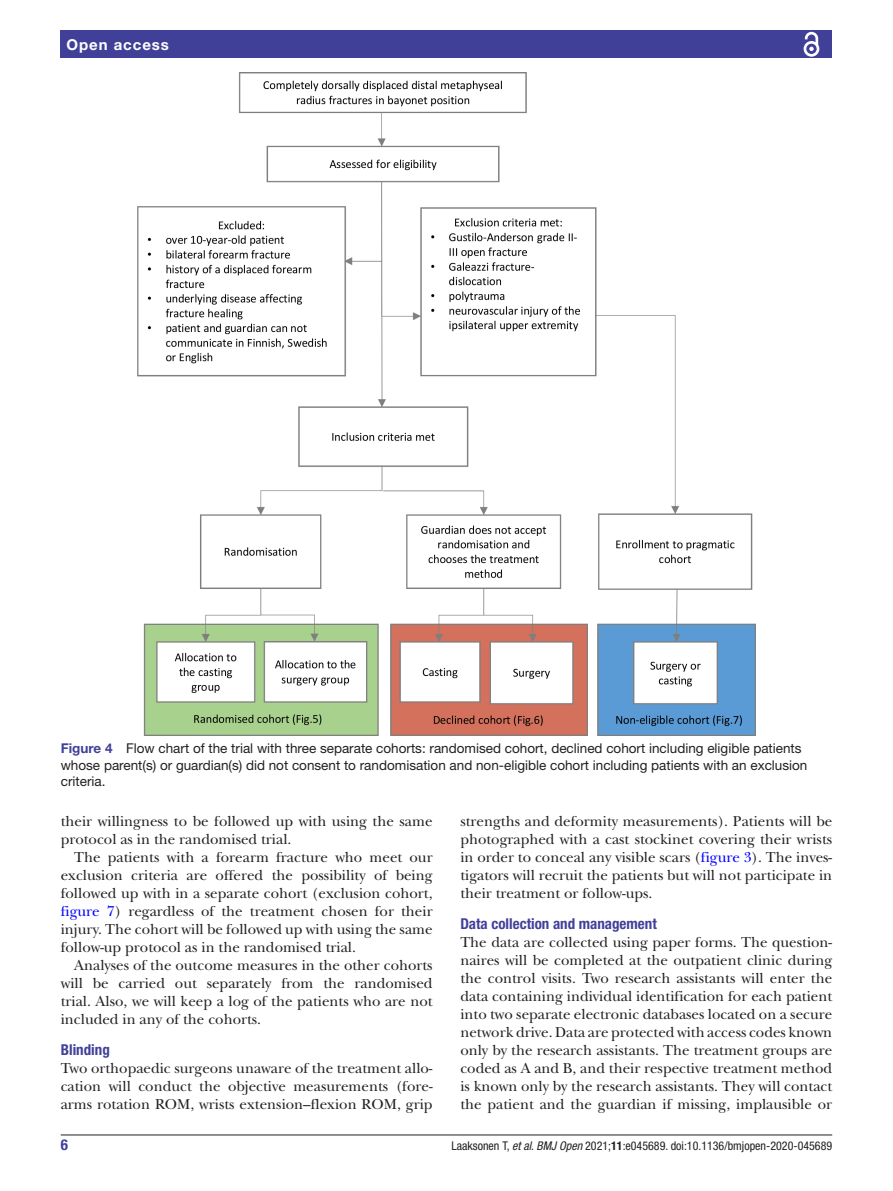
<style>
.page{position:relative;width:893px;height:1191px;background:#fff}
.page>*{position:absolute;margin:0;border:0;box-sizing:border-box;transform-origin:0 0}
.t1{font:15px/18px "New Baskerville";color:#231f20;text-align:justify}
.t2{font:700 condensed 15px "Helvetica Neue LT Std";color:#414099}
.t3{font:700 15px "Helvetica Neue LT Std";letter-spacing:.065em;color:#fff}
.t4{font:13.5px/16.2px "Helvetica Neue LT Std";color:#231f20}
.t5{font:condensed 12px "Helvetica Neue LT Std";color:#231f20}
.s1{font-weight:700;color:#414099}
.s2{color:#00f}
.s3{font-style:italic}
.s4{font-weight:700}
</style>
<div class="page">
<hr style="left:61px;top:1134px;width:771px;height:1px;background:#231f20">
<div style="left:61px;top:31px;width:771px;height:27px;background:#414099"></div>
<svg style="left:803px;top:31px;width:17px;height:26px"></svg>
<img style="left:138px;top:73px;width:617px;height:662px">
<p class="t3" style="left:66px;top:35px;width:104px">Open access</p>
<p class="t4" style="left:61px;top:740px;width:748px"><span class="s1">Figure 4</span> Flow chart of the trial with three separate cohorts: randomised cohort, declined cohort including eligible patients whose parent(s) or guardian(s) did not consent to randomisation and non-eligible cohort including patients with an exclusion criteria.</p>
<p class="t1" style="left:61px;top:812px;width:373px">their willingness to be followed up with using the same protocol as in the randomised trial.</p>
<p class="t1" style="left:61px;top:848px;width:373px;text-indent:14px">The patients with a forearm fracture who meet our exclusion criteria are offered the possibility of being followed up with in a separate cohort (exclusion cohort, <span class="s2">figure 7</span>) regardless of the treatment chosen for their injury. The cohort will be followed up with using the same follow-up protocol as in the randomised trial.</p>
<p class="t1" style="left:61px;top:956px;width:373px;text-indent:14px">Analyses of the outcome measures in the other cohorts will be carried out separately from the randomised trial. Also, we will keep a log of the patients who are not included in any of the cohorts.</p>
<p class="t2" style="left:61px;top:1041px;width:51px">Blinding</p>
<p class="t1" style="left:61px;top:1059px;width:373px">Two orthopaedic surgeons unaware of the treatment allo&shy;cation will conduct the objective measurements (fore&shy;arms rotation ROM, wrists extension–flexion ROM, grip</p>
<p class="t1" style="left:460px;top:812px;width:373px">strengths and deformity measurements). Patients will be photographed with a cast stockinet covering their wrists in order to conceal any visible scars (<span class="s2">figure 3</span>). The inves&shy;tigators will recruit the patients but will not participate in their treatment or follow-ups.</p>
<p class="t2" style="left:460px;top:915px;width:198px">Data collection and management</p>
<p class="t1" style="left:460px;top:933px;width:373px">The data are collected using paper forms. The question&shy;naires will be completed at the outpatient clinic during the control visits. Two research assistants will enter the data containing individual identification for each patient into two separate electronic databases located on a secure network drive. Data are protected with access codes known only by the research assistants. The treatment groups are coded as A and B, and their respective treatment method is known only by the research assistants. They will contact the patient and the guardian if missing, implausible or</p>
<p class="t2" style="left:61px;top:1135px;width:9px">6</p>
<p class="t5" style="left:451px;top:1138px;width:382px">Laaksonen T, <span class="s3">et al</span>. <span class="s3">BMJ Open</span> 2021;<span class="s4">11</span>:e045689. doi:10.1136/bmjopen-2020-045689</p>
</div>
